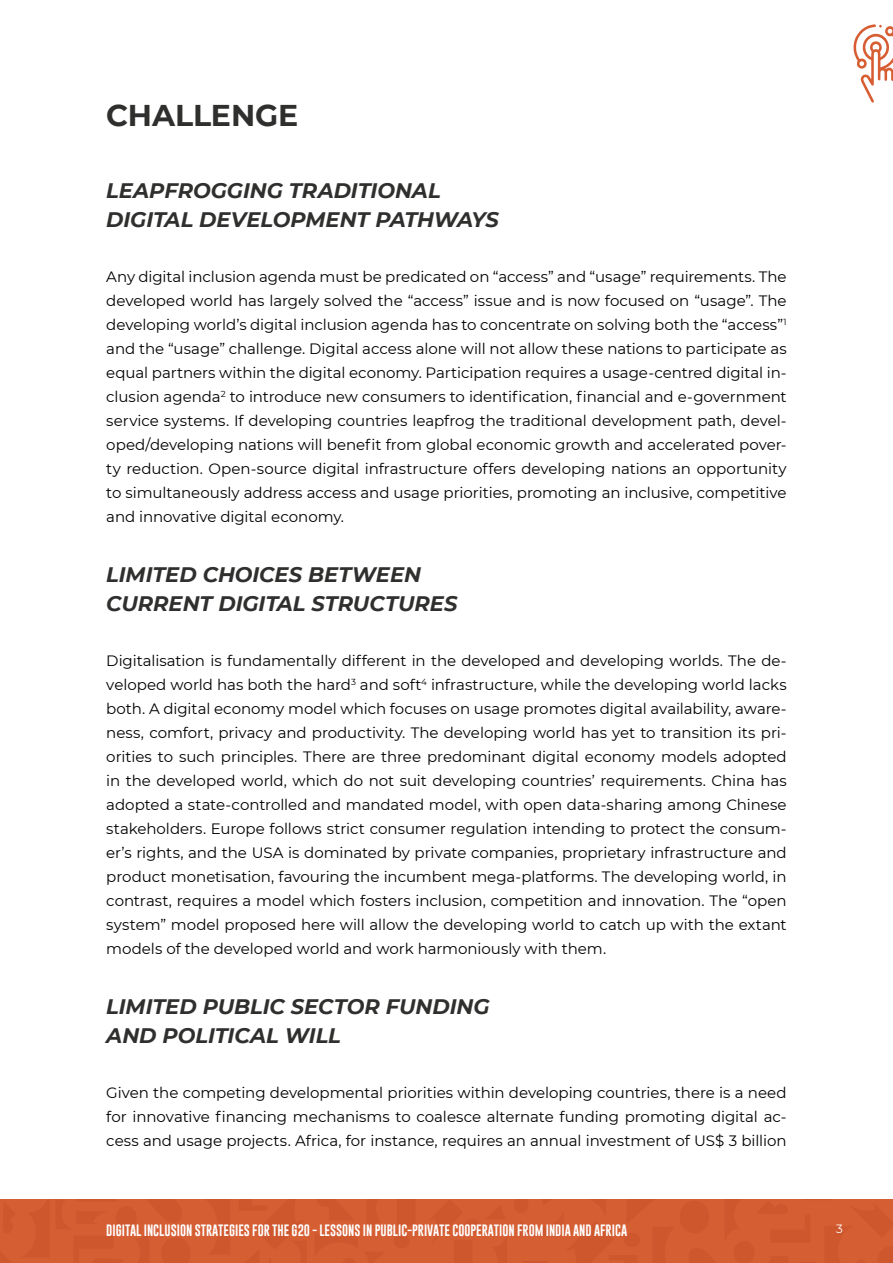
<style>
.page{position:relative;width:893px;height:1263px;background:#fff}
.page>*{position:absolute;margin:0;border:0;box-sizing:border-box;transform-origin:0 0}
.t1{font:700 30px "Montserrat";letter-spacing:-.005em;color:#2f302e}
.t2{font:italic 700 21px/28.5px "Montserrat";letter-spacing:-.005em;color:#2f302e}
.t3{font:15px/24px "Montserrat";letter-spacing:-.005em;color:#000;text-align:justify}
.t4{font:12px "Gobold";color:#fff}
.t5{font:12px "Montserrat";color:#fff}
</style>
<div class="page">
<div style="left:0;top:1199px;width:893px;height:64px;background:#d65e33"></div>
<svg style="left:853px;top:24px;width:40px;height:79px"></svg>
<h1 class="t1" style="left:106px;top:102px;width:193px">CHALLENGE</h1>
<h2 class="t2" style="left:106px;top:178px;width:394px">LEAPFROGGING TRADITIONAL<br>DIGITAL DEVELOPMENT PATHWAYS</h2>
<p class="t3" style="left:106px;top:265px;width:682px">Any digital inclusion agenda must be predicated on “access” and “usage” requirements. The developed world has largely solved the “access” issue and is now focused on “usage”. The developing world’s digital inclusion agenda has to concentrate on solving both the “access”<sup>1 </sup>and the “usage” challenge. Digital access alone will not allow these nations to participate as equal partners within the digital economy. Participation requires a usage-centred digital in&shy;clusion agenda<sup>2</sup> to introduce new consumers to identification, financial and e-government service systems. If developing countries leapfrog the traditional development path, devel&shy;oped/developing nations will benefit from global economic growth and accelerated pover&shy;ty reduction. Open-source digital infrastructure offers developing nations an opportunity to simultaneously address access and usage priorities, promoting an inclusive, competitive and innovative digital economy.</p>
<h2 class="t2" style="left:106px;top:562px;width:353px">LIMITED CHOICES BETWEEN<br>CURRENT DIGITAL STRUCTURES</h2>
<p class="t3" style="left:106px;top:649px;width:682px">Digitalisation is fundamentally different in the developed and developing worlds. The de&shy;veloped world has both the hard<sup>3</sup> and soft<sup>4</sup> infrastructure, while the developing world lacks both. A digital economy model which focuses on usage promotes digital availability, aware&shy;ness, comfort, privacy and productivity. The developing world has yet to transition its pri&shy;orities to such principles. There are three predominant digital economy models adopted in the developed world, which do not suit developing countries’ requirements. China has adopted a state-controlled and mandated model, with open data-sharing among Chinese stakeholders. Europe follows strict consumer regulation intending to protect the consum&shy;er’s rights, and the USA is dominated by private companies, proprietary infrastructure and product monetisation, favouring the incumbent mega-platforms. The developing world, in contrast, requires a model which fosters inclusion, competition and innovation. The “open system” model proposed here will allow the developing world to catch up with the extant models of the developed world and work harmoniously with them.</p>
<h2 class="t2" style="left:106px;top:994px;width:385px">LIMITED PUBLIC SECTOR FUNDING<br>AND POLITICAL WILL</h2>
<p class="t3" style="left:106px;top:1081px;width:682px">Given the competing developmental priorities within developing countries, there is a need for innovative financing mechanisms to coalesce alternate funding promoting digital ac&shy;cess and usage projects. Africa, for instance, requires an annual investment of US$ 3 billion</p>
<p class="t4" style="left:106px;top:1225px;width:522px">DIGITAL INCLUSION STRATEGIES FOR THE G20 - LESSONS IN PUBLIC-PRIVATE COOPERATION FROM INDIA AND AFRICA</p>
<p class="t5" style="left:836px;top:1223px;width:8px">3</p>
</div>
